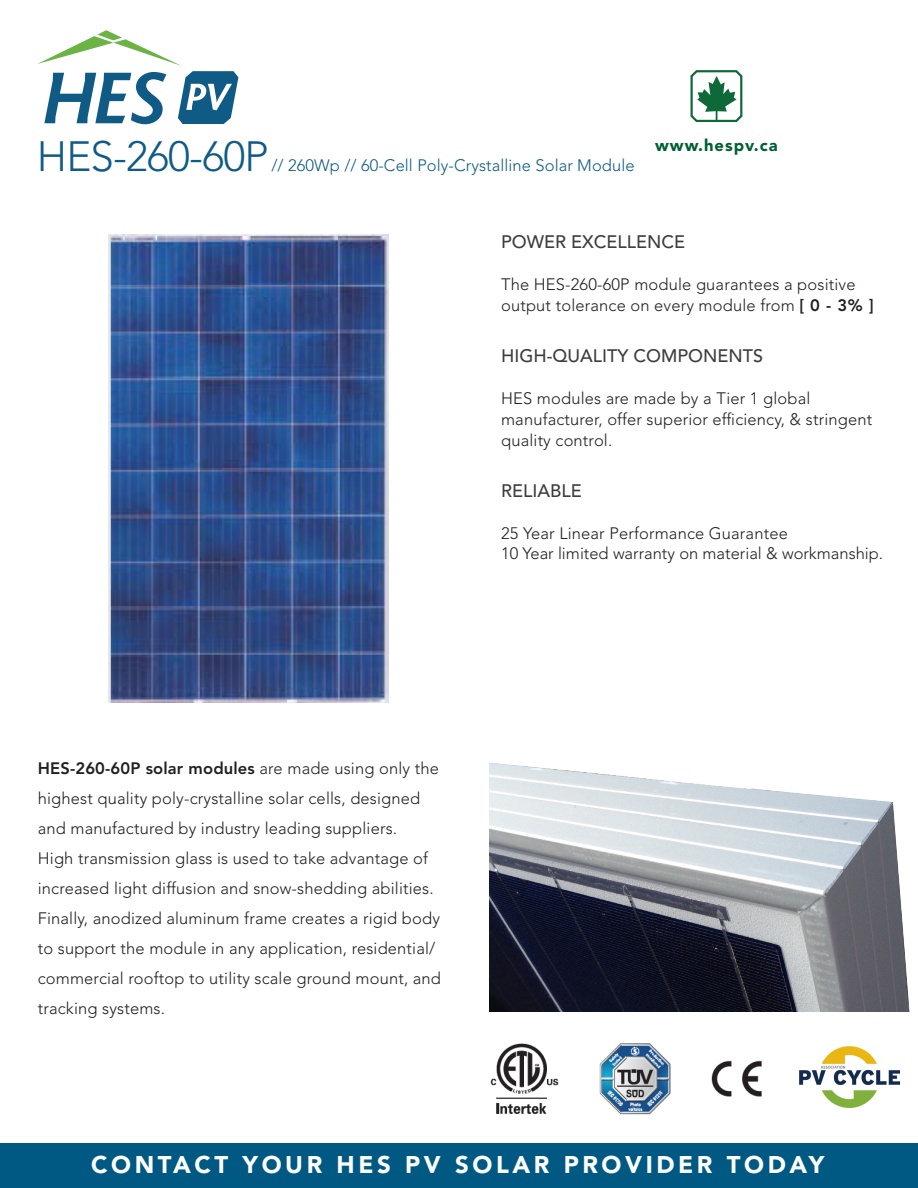
<style>
.page{position:relative;width:918px;height:1188px;background:#fff}
.page>*{position:absolute;margin:0;border:0;box-sizing:border-box;transform-origin:0 0}
.t1{font:300 42px "Avenir LT Std";letter-spacing:-.02em;color:#0f5b85}
.t2{font:900 24px "Avenir LT Std";letter-spacing:.15em;color:#fff}
.Mid_-_Title{font:500 18px "Avenir LT Std";color:#3e3e3f}
.sidebar_main_text_11{font:300 16.5px/30px "Avenir LT Std";letter-spacing:.01em;color:#231f20}
.Side_PH{font:300 16.5px "Avenir LT Std";color:#231f20}
.t3{font:300 16.5px "Avenir LT Std";letter-spacing:.005em;color:#0f5b85}
.t4{font:900 16.5px "Avenir LT Std";letter-spacing:.06em;color:#006034}
.s1{font-weight:800}
</style>
<div class="page">
<svg style="left:37px;top:30px;width:201px;height:94px"></svg>
<svg style="left:691px;top:70px;width:51px;height:52px"></svg>
<div style="left:0;top:1143px;width:918px;height:45px;background:#005983"></div>
<img style="left:489px;top:762px;width:421px;height:250px">
<img style="left:490px;top:1043px;width:272px;height:72px">
<img style="left:799px;top:1046px;width:101px;height:61px">
<img style="left:109px;top:235px;width:279px;height:467px">
<h1 class="t1" style="left:37px;top:132px;width:233px">HES-260-60P</h1>
<p class="t3" style="left:271px;top:155px;width:365px">// 260Wp // 60-Cell Poly-Crystalline Solar Module</p>
<p class="t4" style="left:655px;top:136px;width:124px">www.hespv.ca</p>
<p class="Mid_-_Title" style="left:501px;top:232px;width:185px">POWER EXCELLENCE</p>
<p class="sidebar_main_text_11" style="left:501px;top:274px;width:374px;line-height:21px">The HES-260-60P module guarantees a positive output tolerance on every module from <span class="s1">[ 0 - 3% ]</span></p>
<p class="Mid_-_Title" style="left:501px;top:346px;width:263px">HIGH-QUALITY COMPONENTS</p>
<p class="sidebar_main_text_11" style="left:501px;top:388px;width:373px;line-height:21px">HES modules are made by a Tier 1 global manufacturer, offer superior efficiency, &amp; stringent quality control.</p>
<p class="Mid_-_Title" style="left:501px;top:481px;width:82px">RELIABLE</p>
<p class="sidebar_main_text_11" style="left:501px;top:519px;width:288px">25 Year Linear Performance Guarantee</p>
<p class="Side_PH" style="left:501px;top:544px;width:384px">10 Year limited warranty on material &amp; workmanship.</p>
<p class="sidebar_main_text_11" style="left:38px;top:754px;width:405px"><span class="s1">HES-260-60P solar modules</span> are made using only the highest quality poly-crystalline solar cells, designed and manufactured by industry leading suppliers.<br>High transmission glass is used to take advantage of increased light diffusion and snow-shedding abilities.<br>Finally, anodized aluminum frame creates a rigid body to support the module in any application, residential/ commercial rooftop to utility scale ground mount, and tracking systems.</p>
<p class="t2" style="left:91px;top:1150px;width:735px">CONTACT YOUR HES PV SOLAR PROVIDER TODAY</p>
</div>
